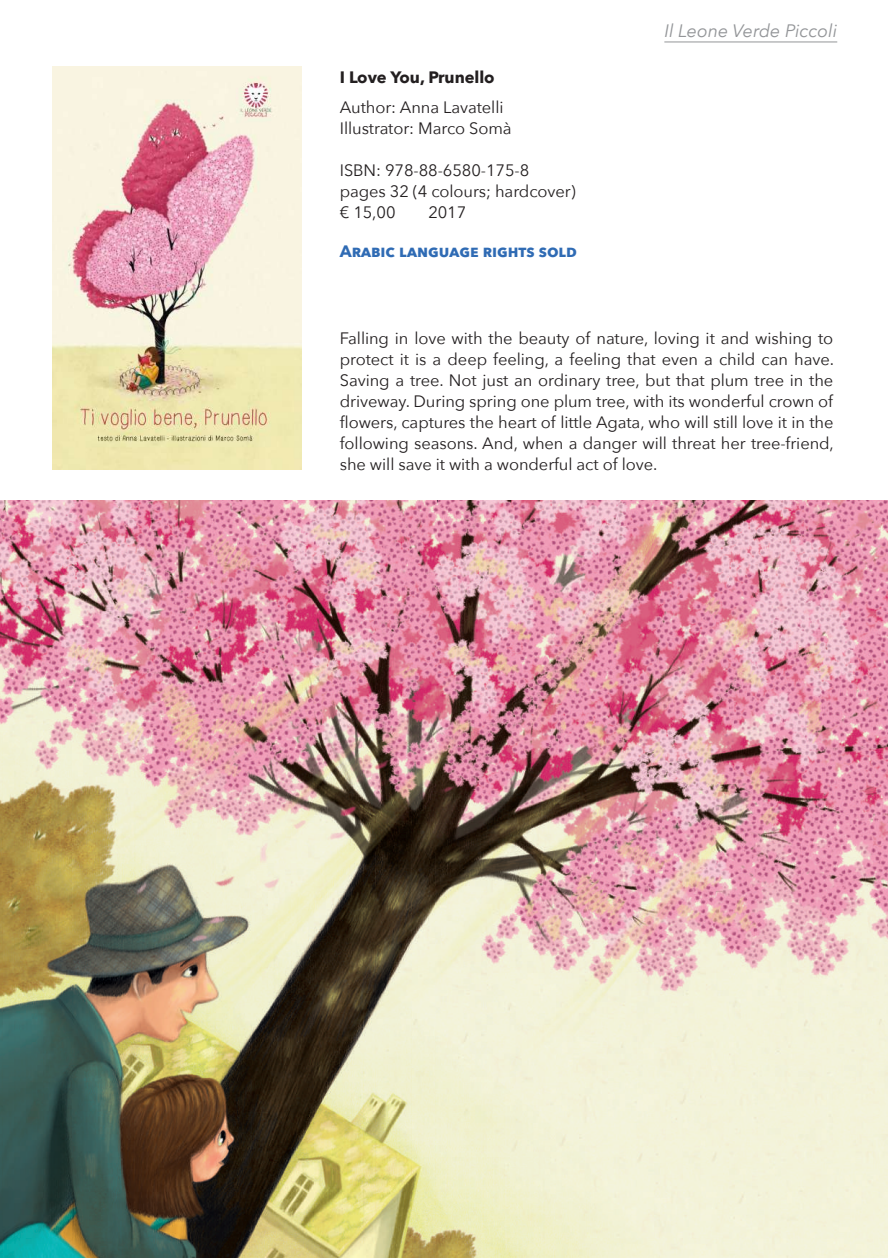
<style>
.page{position:relative;width:888px;height:1258px;background:#fff}
.page>*{position:absolute;margin:0;border:0;box-sizing:border-box;transform-origin:0 0}
.t1{font:italic 18px "Avenir Next";color:#939598}
.t2{font:16.5px/21px "Avenir Next";letter-spacing:-.005em;color:#231f20}
.t3{font:700 16.5px "Avenir Next";letter-spacing:-.005em;color:#2f6bb4}
.t4{font:700 16.5px "Avenir Next";letter-spacing:-.005em;color:#231f20}
</style>
<div class="page">
<hr style="left:664px;top:42px;width:173px;height:1px;background:#939598">
<img style="left:52px;top:66px;width:250px;height:404px">
<img style="left:0;top:501px;width:888px;height:757px">
<p class="t4" style="left:340px;top:63px;width:156px">I Love You, Prunello</p>
<p class="t2" style="left:340px;top:96px;width:173px">Author: Anna Lavatelli<br>Illustrator: Marco Somà</p>
<p class="t2" style="left:340px;top:159px;width:237px">ISBN: 978-88-6580-175-8 pages 32 (4 colours; hardcover) € 15,00</p>
<p class="t2" style="left:428px;top:201px;width:40px">2017</p>
<p class="t3" style="left:340px;top:237px;width:239px">Arabic language rights sold</p>
<p class="t1" style="left:664px;top:16px;width:174px">Il Leone Verde Piccoli</p>
<p class="t2" style="left:340px;top:327px;width:496px;text-align:justify">Falling in love with the beauty of nature, loving it and wishing to protect it is a deep feeling, a feeling that even a child can have.<br>Saving a tree. Not just an ordinary tree, but that plum tree in the driveway. During spring one plum tree, with its wonderful crown of flowers, captures the heart of little Agata, who will still love it in the following seasons. And, when a danger will threat her tree-friend, she will save it with a wonderful act of love.</p>
</div>
